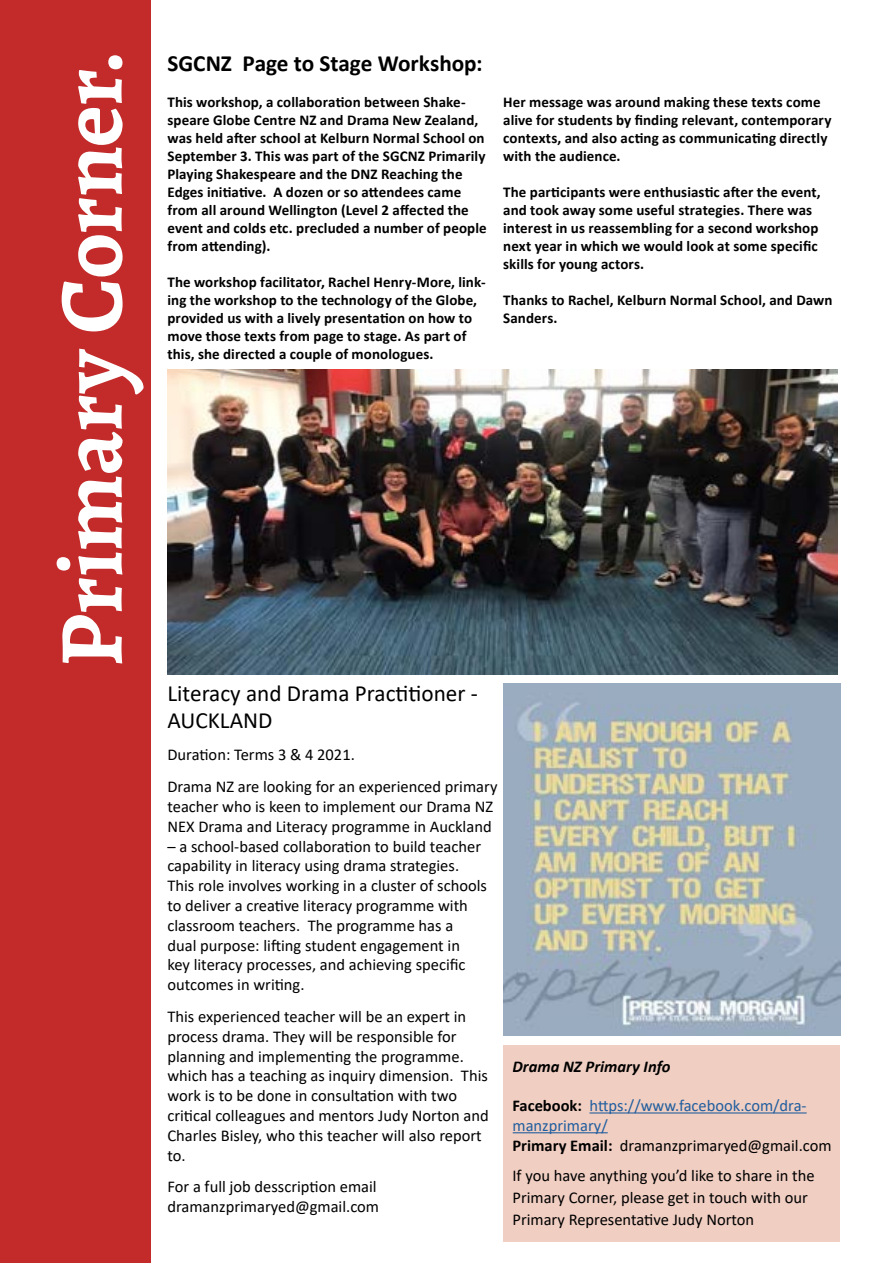
<style>
.page{position:relative;width:893px;height:1263px;background:#fff}
.page>*{position:absolute;margin:0;border:0;box-sizing:border-box;transform-origin:0 0}
.t1{font:700 91.5px "Alegreya";letter-spacing:-.01em;color:#fff}
.t2{font:23.25px/27.9px "Calibri";color:#000}
.t3{font:700 23.25px "Calibri";color:#000}
.t4{font:16.5px/19.8px "Calibri";color:#000}
.t5{font:16.5px/19.8px "Calibri";color:#215e9e}
.t6{font:italic 700 16.5px "Calibri";color:#000}
.t7{font:700 15px/18px "Calibri";letter-spacing:.005em;color:#000}
.s1{font-weight:700;color:#000}
.s2{color:#000}
</style>
<div class="page">
<div style="left:0;top:0;width:150px;height:1263px;background:#c22b2a"></div>
<div style="left:503px;top:1045px;width:336px;height:196px;background:#f0cec2"></div>
<hr style="left:589px;top:1112px;width:218px;height:1px;background:#215e9e">
<hr style="left:512px;top:1132px;width:96px;height:1px;background:#215e9e">
<img style="left:167px;top:370px;width:670px;height:305px">
<img style="left:503px;top:683px;width:337px;height:353px">
<h1 class="t1" style="left:28px;top:667px;width:619px;rotate:-90deg">Primary Corner.</h1>
<h2 class="t3" style="left:167px;top:47px;width:317px">SGCNZ Page to Stage Workshop:</h2>
<p class="t7" style="left:167px;top:93px;width:321px">This workshop, a collaboration between Shake&shy;speare Globe Centre NZ and Drama New Zealand, was held after school at Kelburn Normal School on September 3. This was part of the SGCNZ Primarily Playing Shakespeare and the DNZ Reaching the Edges initiative. A dozen or so attendees came from all around Wellington (Level 2 affected the event and colds etc. precluded a number of people from attending).</p>
<p class="t7" style="left:167px;top:273px;width:320px">The workshop facilitator, Rachel Henry-More, link&shy;ing the workshop to the technology of the Globe, provided us with a lively presentation on how to move those texts from page to stage. As part of this, she directed a couple of monologues.</p>
<p class="t7" style="left:503px;top:93px;width:330px">Her message was around making these texts come alive for students by finding relevant, contemporary contexts, and also acting as communicating directly with the audience.</p>
<p class="t7" style="left:503px;top:183px;width:319px">The participants were enthusiastic after the event, and took away some useful strategies. There was interest in us reassembling for a second workshop next year in which we would look at some specific skills for young actors.</p>
<p class="t7" style="left:503px;top:291px;width:331px">Thanks to Rachel, Kelburn Normal School, and Dawn<br>Sanders.</p>
<h2 class="t2" style="left:167px;top:678px;width:312px">Literacy and Drama Practitioner -<br>AUCKLAND</h2>
<p class="t4" style="left:167px;top:738px;width:332px;line-height:31.8px">Duration: Terms 3 &amp; 4 2021.<br>Drama NZ are looking for an experienced primary</p>
<p class="t4" style="left:167px;top:796px;width:327px">teacher who is keen to implement our Drama NZ<br>NEX Drama and Literacy programme in Auckland</p>
<p class="t4" style="left:167px;top:836px;width:321px">– a school-based collaboration to build teacher capability in literacy using drama strategies.<br>This role involves working in a cluster of schools to deliver a creative literacy programme with classroom teachers. The programme has a<br>dual purpose: lifting student engagement in<br>key literacy processes, and achieving specific outcomes in writing.</p>
<p class="t4" style="left:167px;top:1006px;width:323px">This experienced teacher will be an expert in process drama. They will be responsible for planning and implementing the programme. which has a teaching as inquiry dimension. This work is to be done in consultation with two critical colleagues and mentors Judy Norton and Charles Bisley, who this teacher will also report to.</p>
<p class="t4" style="left:167px;top:1176px;width:213px">For a full job desscription email dramanzprimaryed@gmail.com</p>
<p class="t6" style="left:512px;top:1054px;width:159px">Drama NZ Primary Info</p>
<p class="t5" style="left:512px;top:1095px;width:321px"><span class="s1">Facebook:</span> https://www.facebook.com/dra&shy;manzprimary/<br><span class="s1">Primary Email:</span> <span class="s2">dramanzprimaryed@gmail.com</span></p>
<p class="t4" style="left:512px;top:1164px;width:304px;line-height:21.6px">If you have anything you’d like to share in the<br>Primary Corner, please get in touch with our<br>Primary Representative Judy Norton</p>
</div>
